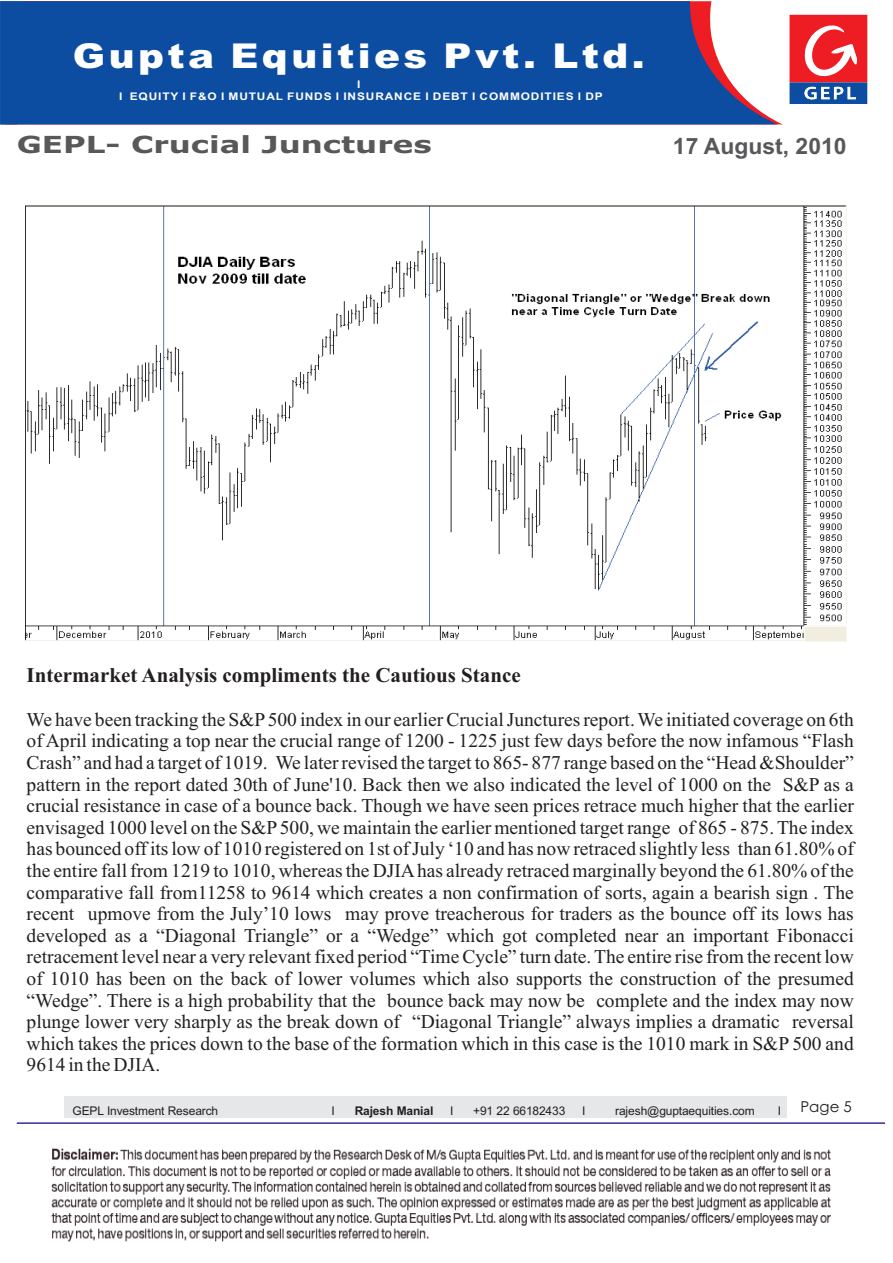
<style>
.page{position:relative;width:893px;height:1263px;background:#fff}
.page>*{position:absolute;margin:0;border:0;box-sizing:border-box;transform-origin:0 0}
.t1{font:900 34.2px "Arial";letter-spacing:.09em;color:#fff;scale:1.13 1}
.t2{font:700 23.55px "Verdana";color:#57585a;scale:1.32 1}
.t3{font:700 22.5px "Arial";color:#57585a}
.t4{font:700 21px "Times New Roman";color:#231f20}
.t5{font:19.5px/21.6px "Times New Roman";color:#231f20;text-align:justify}
.t6{font:15px "Century Gothic";color:#231f20}
.t7{font:12px "Arial";letter-spacing:-.02em;color:#231f20}
.t8{font:12px "Arial";color:#231f20}
.t9{font:700 12px "Arial";letter-spacing:-.02em;color:#231f20}
.t10{font:700 10.5px/11.7px "Arial";letter-spacing:.075em;color:#fff;text-align:center;scale:1.13 1}
</style>
<div class="page">
<svg style="left:0;top:1px;width:778px;height:123px;background:#2057a4"></svg>
<div style="left:789px;top:15px;width:78px;height:67px;background:#ee1d23"></div>
<div style="left:789px;top:82px;width:78px;height:22px;background:#0d4da1"></div>
<svg style="left:804px;top:25px;width:53px;height:52px"></svg>
<svg style="left:805px;top:87px;width:51px;height:12px"></svg>
<img style="left:51px;top:1148px;width:780px;height:94px">
<div style="left:64px;top:1096px;width:722px;height:22px;background:#e6e7e9"></div>
<hr style="left:17px;top:1122px;width:868px;height:2px;background:#2e3092">
<img style="left:26px;top:205px;width:821px;height:437px">
<h1 class="t1" style="left:73px;top:43px;width:507px">Gupta Equities Pvt. Ltd.</h1>
<p class="t10" style="left:119px;top:79px;width:430px">I<br>I EQUITY I F&amp;O I MUTUAL FUNDS I INSURANCE I DEBT I COMMODITIES I DP</p>
<p class="t2" style="left:17px;top:135px;width:316px">GEPL- Crucial Junctures</p>
<p class="t3" style="left:673px;top:138px;width:175px">17 August, 2010</p>
<p class="t3" style="left:686px;top:138px;width:14px">2</p>
<p class="t4" style="left:27px;top:668px;width:496px">Intermarket Analysis compliments the Cautious Stance</p>
<p class="t5" style="left:27px;top:710px;width:829px">We have been tracking the S&amp;P500 index in our earlier Crucial Junctures report. We initiated coverage on 6th of April indicating a top near the crucial range of 1200 - 1225 just few days before the now infamous “Flash Crash” and had a target of 1019. We later revised the target to 865- 877 range based on the “Head &amp;Shoulder” pattern in the report dated 30th of June'10. Back then we also indicated the level of 1000 on the S&amp;P as a crucial resistance in case of a bounce back. Though we have seen prices retrace much higher that the earlier envisaged 1000 level on the S&amp;P500, we maintain the earlier mentioned target range of 865 - 875. The index has bounced off its low of 1010 registered on 1st of July ‘10 and has now retraced slightly less than 61.80% of the entire fall from 1219 to 1010, whereas the DJIAhas already retraced marginally beyond the 61.80% of the comparative fall from11258 to 9614 which creates a non confirmation of sorts, again a bearish sign . The recent upmove from the July’10 lows may prove treacherous for traders as the bounce off its lows has developed as a “Diagonal Triangle” or a “Wedge” which got completed near an important Fibonacci retracement level near a very relevant fixed period “Time Cycle” turn date. The entire rise from the recent low of 1010 has been on the back of lower volumes which also supports the construction of the presumed “Wedge”. There is a high probability that the bounce back may now be complete and the index may now plunge lower very sharply as the break down of “Diagonal Triangle” always implies a dramatic reversal which takes the prices down to the base of the formation which in this case is the 1010 mark in S&amp;P 500 and 9614 in the DJIA.</p>
<p class="t7" style="left:72px;top:1106px;width:147px">GEPL Investment Research</p>
<p class="t7" style="left:331px;top:1106px;width:5px">I</p>
<p class="t9" style="left:355px;top:1106px;width:80px">Rajesh Manial</p>
<p class="t7" style="left:450px;top:1106px;width:5px">I</p>
<p class="t7" style="left:473px;top:1106px;width:94px">+91 22 66182433</p>
<p class="t7" style="left:582px;top:1106px;width:5px">I</p>
<p class="t8" style="left:615px;top:1106px;width:141px">rajesh@guptaequities.com</p>
<p class="t7" style="left:778px;top:1106px;width:5px">I</p>
<p class="t6" style="left:800px;top:1101px;width:53px">Page 5</p>
</div>
